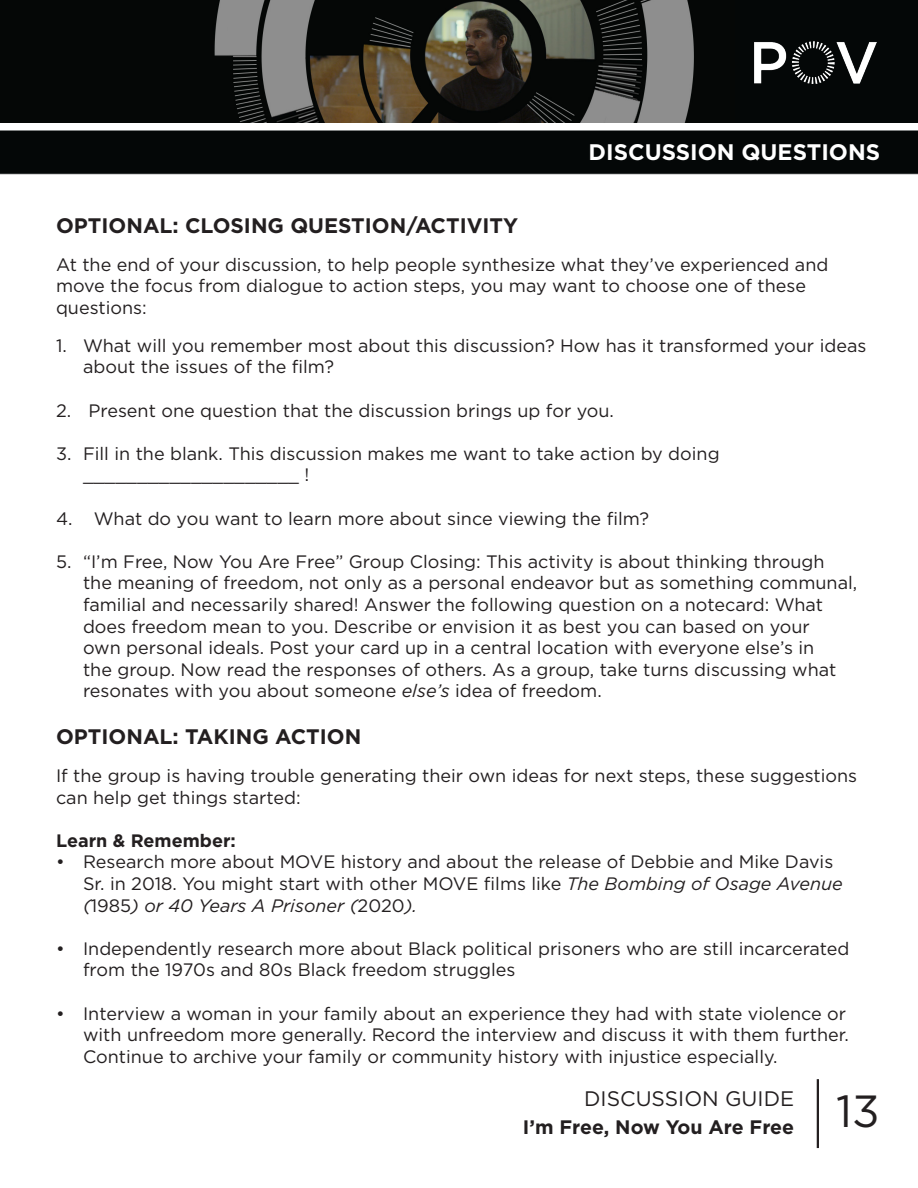
<style>
.page{position:relative;width:918px;height:1188px;background:#fff}
.page>*{position:absolute;margin:0;border:0;box-sizing:border-box;transform-origin:0 0}
.t1{font:45px "Gotham";color:#231f20}
.t2{font:700 22.5px "Gotham";color:#fff}
.t3{font:700 21px "Gotham";color:#231f20}
.t4{font:21px "Gotham";color:#231f20}
.t5{font:700 19.5px "Gotham";color:#231f20}
.t6{font:18px/21.6px "Gotham";color:#231f20}
.t7{font:700 18px "Gotham";color:#231f20}
.s1{font-style:italic}
</style>
<div class="page">
<img style="left:0;top:122px;width:918px;height:53px">
<hr style="left:817px;top:1079px;width:2px;height:69px;background:#231f20">
<div style="left:734px;top:0;width:184px;height:122px;background:#040707"></div>
<img style="left:755px;top:42px;width:121px;height:42px">
<img style="left:0;top:0;width:734px;height:122px">
<p class="t2" style="left:589px;top:137px;width:293px">DISCUSSION QUESTIONS</p>
<p class="t3" style="left:56px;top:212px;width:464px">OPTIONAL: CLOSING QUESTION/ACTIVITY</p>
<p class="t6" style="left:56px;top:253px;width:774px">At the end of your discussion, to help people synthesize what they’ve experienced and move the focus from dialogue to action steps, you may want to choose one of these questions:</p>
<p class="t6" style="left:83px;top:334px;width:785px;text-indent:-27px">1. What will you remember most about this discussion? How has it transformed your ideas about the issues of the film?</p>
<p class="t6" style="left:56px;top:399px;width:559px">2. Present one question that the discussion brings up for you.</p>
<p class="t6" style="left:83px;top:442px;width:638px;text-indent:-27px">3. Fill in the blank. This discussion makes me want to take action by doing ____________________ !</p>
<p class="t6" style="left:56px;top:507px;width:595px">4. What do you want to learn more about since viewing the film?</p>
<p class="t6" style="left:83px;top:550px;width:776px;text-indent:-27px">5. “I’m Free, Now You Are Free” Group Closing: This activity is about thinking through the meaning of freedom, not only as a personal endeavor but as something communal, familial and necessarily shared! Answer the following question on a notecard: What does freedom mean to you. Describe or envision it as best you can based on your<br>own personal ideals. Post your card up in a central location with everyone else’s in<br>the group. Now read the responses of others. As a group, take turns discussing what resonates with you about someone <span class="s1">else’s</span> idea of freedom.</p>
<p class="t3" style="left:56px;top:723px;width:307px">OPTIONAL: TAKING ACTION</p>
<p class="t6" style="left:56px;top:764px;width:803px">If the group is having trouble generating their own ideas for next steps, these suggestions can help get things started:</p>
<p class="t7" style="left:56px;top:828px;width:181px">Learn &amp; Remember:</p>
<p class="t6" style="left:83px;top:851px;width:761px;text-indent:-27px">• Research more about MOVE history and about the release of Debbie and Mike Davis<br>Sr. in 2018. You might start with other MOVE films like <span class="s1">The Bombing of Osage Avenue (</span>1985<span class="s1">) or 40 Years A Prisoner (</span>2020<span class="s1">).</span></p>
<p class="t6" style="left:83px;top:937px;width:768px;text-indent:-27px">• Independently research more about Black political prisoners who are still incarcerated from the 1970s and 80s Black freedom struggles</p>
<p class="t6" style="left:83px;top:1002px;width:767px;text-indent:-27px">• Interview a woman in your family about an experience they had with state violence or with unfreedom more generally. Record the interview and discuss it with them further.<br>Continue to archive your family or community history with injustice especially.</p>
<p class="t4" style="left:584px;top:1085px;width:211px">DISCUSSION GUIDE</p>
<p class="t5" style="left:523px;top:1114px;width:273px">I’m Free, Now You Are Free</p>
<p class="t1" style="left:836px;top:1082px;width:45px">13</p>
</div>
